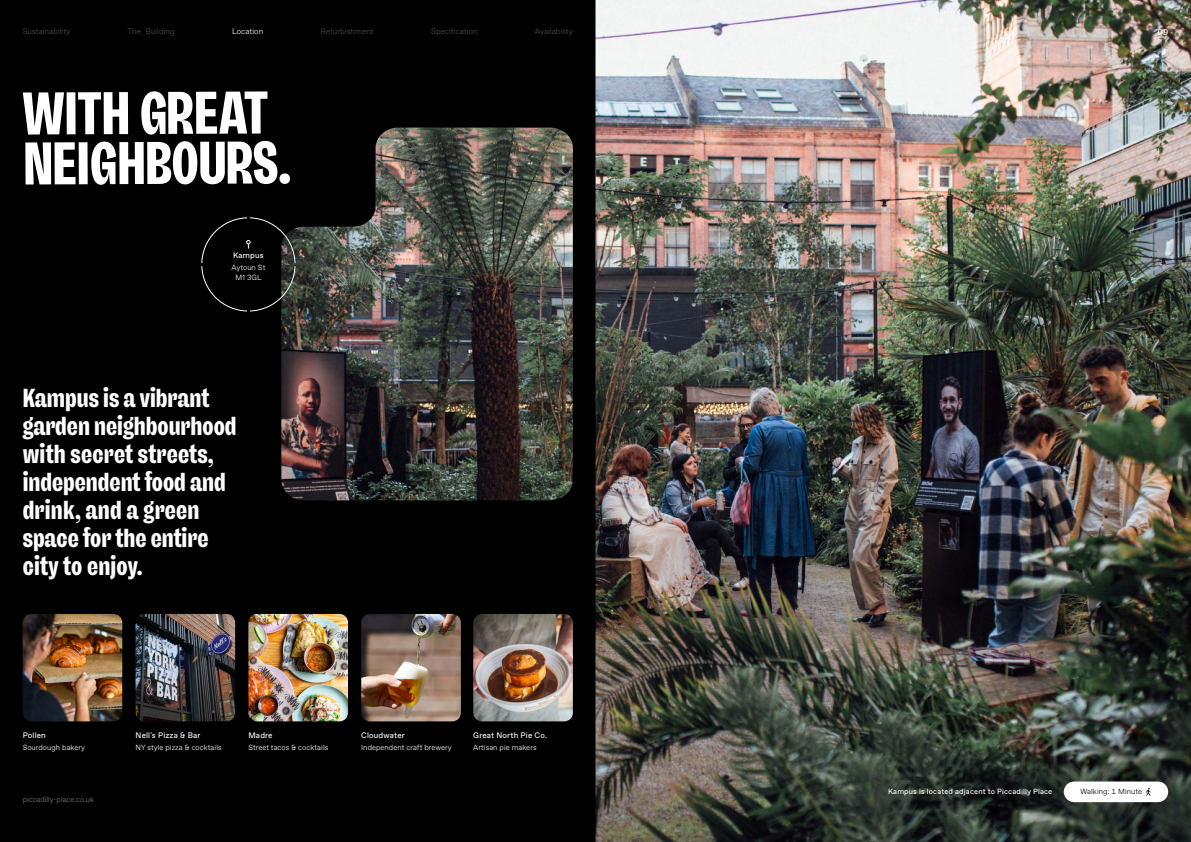
<style>
.page{position:relative;width:1191px;height:842px;background:#fff}
.page>*{position:absolute;margin:0;border:0;box-sizing:border-box;transform-origin:0 0}
.t1{font:700 60px/50px "Freigeist Test X Con";letter-spacing:-.005em;color:#fff}
.t2{font:700 26px/28px "Freigeist X Con";color:#fff}
.t3{font:8.5px "Favorit";color:#fff}
.t4{font:300 8px "Favorit";color:#4b4b4b}
.t5{font:8px "Favorit";letter-spacing:.02em;color:#fff}
.t6{font:300 8px "Favorit";color:#fff}
.t7{font:300 7.5px/10px "Favorit";letter-spacing:.01em;color:#fff;text-align:center}
.t8{font:7.5px "Favorit";letter-spacing:.02em;color:#fff}
.t9{font:300 7.5px "Favorit";color:#787878}
.t10{font:300 7.5px "Favorit";color:#000}
</style>
<div class="page">
<img style="left:595px;top:0;width:596px;height:842px">
<svg style="left:0;top:0;width:595px;height:842px;background:#0f0f0e"></svg>
<div style="left:1063px;top:781px;width:105px;height:21px;background:#fff;border-radius:10px"></div>
<svg style="left:1146px;top:788px;width:4px;height:8px"></svg>
<svg style="left:201px;top:217px;width:94px;height:94px;background:#0d0e0d"></svg>
<img style="left:23px;top:614px;width:99px;height:107px">
<img style="left:135px;top:614px;width:100px;height:107px">
<img style="left:248px;top:614px;width:100px;height:107px">
<img style="left:473px;top:614px;width:100px;height:107px">
<img style="left:361px;top:614px;width:100px;height:107px">
<p class="t4" style="left:23px;top:26px;width:49px">Sustainability</p>
<p class="t4" style="left:127px;top:26px;width:49px">The Building</p>
<p class="t6" style="left:232px;top:26px;width:33px">Location</p>
<p class="t4" style="left:320px;top:26px;width:55px">Refurbishment</p>
<p class="t4" style="left:431px;top:26px;width:48px">Specification</p>
<p class="t4" style="left:535px;top:26px;width:40px">Availability</p>
<h1 class="t1" style="left:23px;top:91px;width:270px">WITH GREAT<br>NEIGHBOURS.</h1>
<p class="t5" style="left:233px;top:250px;width:32px">Kampus</p>
<p class="t7" style="left:231px;top:262px;width:35px">Aytoun St<br>M1 3GL</p>
<p class="t2" style="left:23px;top:384px;width:215px">Kampus is a vibrant garden neighbourhood with secret streets, independent food and drink, and a green space for the entire city to enjoy.</p>
<p class="t5" style="left:23px;top:730px;width:25px">Pollen</p>
<p class="t7" style="left:23px;top:742px;width:64px">Sourdough bakery</p>
<p class="t9" style="left:23px;top:795px;width:73px">piccadilly-place.co.uk</p>
<p class="t5" style="left:135px;top:730px;width:67px">Nell's Pizza &amp; Bar</p>
<p class="t7" style="left:135px;top:742px;width:88px">NY style pizza &amp; cocktails</p>
<p class="t5" style="left:248px;top:730px;width:26px">Madre</p>
<p class="t7" style="left:248px;top:742px;width:81px">Street tacos &amp; cocktails</p>
<p class="t5" style="left:361px;top:730px;width:45px">Cloudwater</p>
<p class="t7" style="left:361px;top:742px;width:92px">Independent craft brewery</p>
<p class="t5" style="left:473px;top:730px;width:75px">Great North Pie Co.</p>
<p class="t7" style="left:473px;top:742px;width:65px">Artisan pie makers</p>
<p class="t3" style="left:1157px;top:26px;width:12px">09</p>
<p class="t8" style="left:888px;top:787px;width:166px">Kampus is located adjacent to Piccadilly Place</p>
<p class="t10" style="left:1080px;top:787px;width:63px">Walking: 1 Minute</p>
</div>
